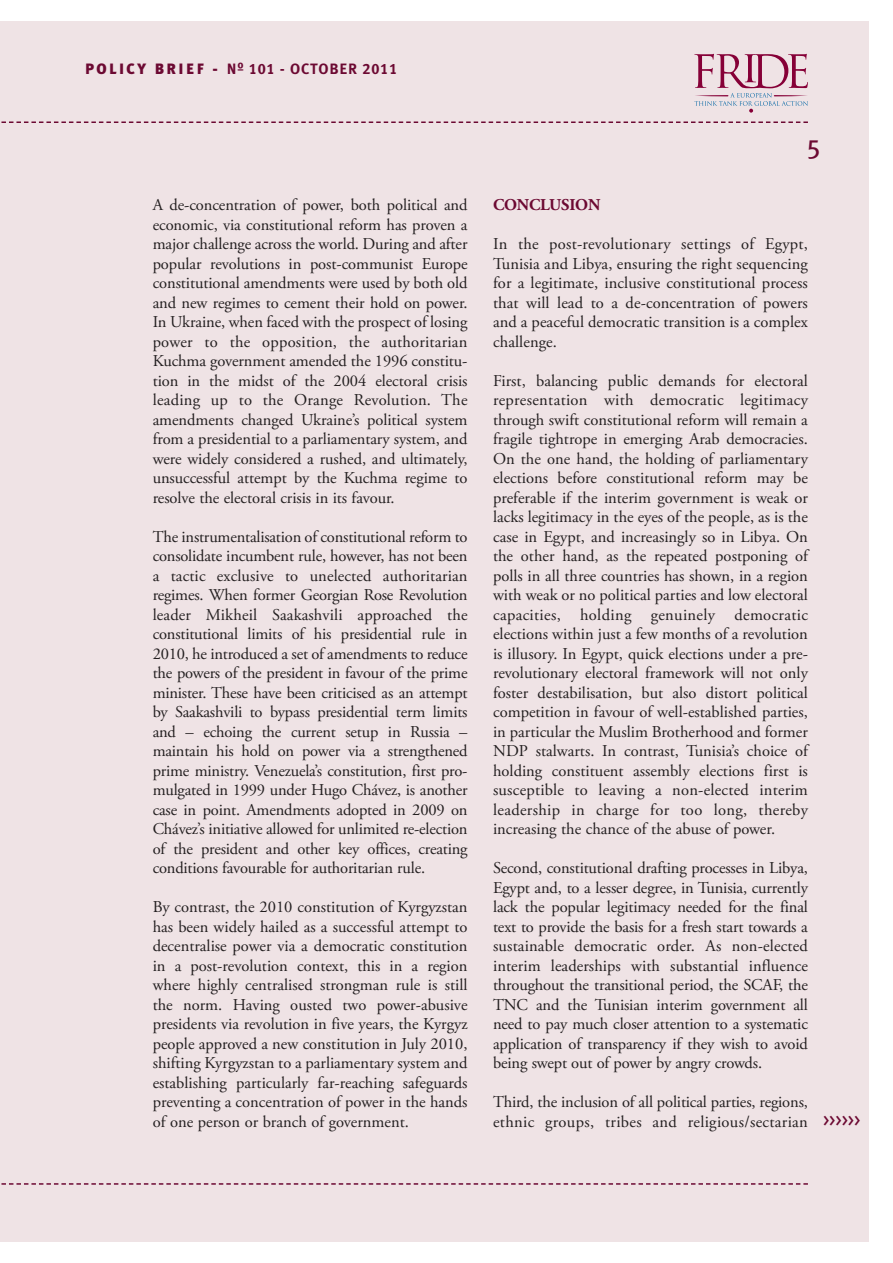
<style>
.page{position:relative;width:893px;height:1263px;background:#fff}
.page>*{position:absolute;margin:0;border:0;box-sizing:border-box;transform-origin:0 0}
.t1{font:27px "Meta Plus Book Caps";color:#6c0932}
.t2{font:18px "Meta Plus Book Caps";color:#6c0932}
.t3{font:16.5px/19.5px "Adobe Garamond Pro";letter-spacing:-.005em;color:#231f20;text-align:justify}
.t4{font:700 16.5px "Adobe Garamond Pro";letter-spacing:-.01em;color:#6c0932}
.t5{font:15px "Meta Plus Bold Caps";letter-spacing:.055em;color:#6c0932}
.s1{font-family:"Meta Plus";font-weight:900}
</style>
<div class="page">
<div style="left:0;top:22px;width:869px;height:1220px;background:#efe3e5"></div>
<svg style="left:1px;top:121px;width:807px;height:2px"></svg>
<svg style="left:1px;top:1183px;width:807px;height:2px"></svg>
<svg style="left:694px;top:54px;width:114px;height:58px"></svg>
<p class="t5" style="left:85px;top:60px;width:314px"><span class="s1">POLICY BRIEF -</span> Nº 101 - OCTOBER 2011</p>
<p class="t3" style="left:153px;top:196px;width:316px">A de-concentration of power, both political and economic, via constitutional reform has proven a major challenge across the world. During and after popular revolutions in post-communist Europe constitutional amendments were used by both old and new regimes to cement their hold on power.<br>In Ukraine, when faced with the prospect of losing power to the opposition, the authoritarian Kuchma government amended the 1996 constitu&shy;tion in the midst of the 2004 electoral crisis leading up to the Orange Revolution. The amendments changed Ukraine’s political system from a presidential to a parliamentary system, and were widely considered a rushed, and ultimately, unsuccessful attempt by the Kuchma regime to resolve the electoral crisis in its favour.</p>
<p class="t3" style="left:153px;top:528px;width:316px">The instrumentalisation of constitutional reform to consolidate incumbent rule, however, has not been a tactic exclusive to unelected authoritarian regimes. When former Georgian Rose Revolution leader Mikheil Saakashvili approached the constitutional limits of his presidential rule in 2010, he introduced a set of amendments to reduce the powers of the president in favour of the prime minister. These have been criticised as an attempt by Saakashvili to bypass presidential term limits and – echoing the current setup in Russia – maintain his hold on power via a strengthened prime ministry. Venezuela’s constitution, first pro&shy;mulgated in 1999 under Hugo Chávez, is another case in point. Amendments adopted in 2009 on Chávez’s initiative allowed for unlimited re-election of the president and other key offices, creating conditions favourable for authoritarian rule.</p>
<p class="t3" style="left:153px;top:898px;width:316px">By contrast, the 2010 constitution of Kyrgyzstan has been widely hailed as a successful attempt to decentralise power via a democratic constitution in a post-revolution context, this in a region where highly centralised strongman rule is still the norm. Having ousted two power-abusive presidents via revolution in five years, the Kyrgyz people approved a new constitution in July 2010, shifting Kyrgyzstan to a parliamentary system and establishing particularly far-reaching safeguards preventing a concentration of power in the hands of one person or branch of government.</p>
<h1 class="t1" style="left:806px;top:133px;width:16px">5</h1>
<p class="t4" style="left:493px;top:198px;width:109px">CONCLUSION</p>
<p class="t3" style="left:493px;top:235px;width:316px">In the post-revolutionary settings of Egypt, Tunisia and Libya, ensuring the right sequencing for a legitimate, inclusive constitutional process that will lead to a de-concentration of powers and a peaceful democratic transition is a complex challenge.</p>
<p class="t3" style="left:493px;top:372px;width:316px">First, balancing public demands for electoral representation with democratic legitimacy through swift constitutional reform will remain a fragile tightrope in emerging Arab democracies.<br>On the one hand, the holding of parliamentary elections before constitutional reform may be preferable if the interim government is weak or lacks legitimacy in the eyes of the people, as is the case in Egypt, and increasingly so in Libya. On the other hand, as the repeated postponing of polls in all three countries has shown, in a region with weak or no political parties and low electoral capacities, holding genuinely democratic elections within just a few months of a revolution is illusory. In Egypt, quick elections under a pre&shy;revolutionary electoral framework will not only foster destabilisation, but also distort political competition in favour of well-established parties, in particular the Muslim Brotherhood and former NDP stalwarts. In contrast, Tunisia’s choice of holding constituent assembly elections first is susceptible to leaving a non-elected interim leadership in charge for too long, thereby increasing the chance of the abuse of power.</p>
<p class="t3" style="left:493px;top:859px;width:316px">Second, constitutional drafting processes in Libya, Egypt and, to a lesser degree, in Tunisia, currently lack the popular legitimacy needed for the final text to provide the basis for a fresh start towards a sustainable democratic order. As non-elected interim leaderships with substantial influence throughout the transitional period, the SCAF, the TNC and the Tunisian interim government all need to pay much closer attention to a systematic application of transparency if they wish to avoid being swept out of power by angry crowds.</p>
<p class="t3" style="left:493px;top:1093px;width:316px">Third, the inclusion of all political parties, regions, ethnic groups, tribes and religious/sectarian</p>
<p class="t2" style="left:823px;top:1109px;width:39px">&gt;&gt;&gt;&gt;&gt;&gt;</p>
</div>
